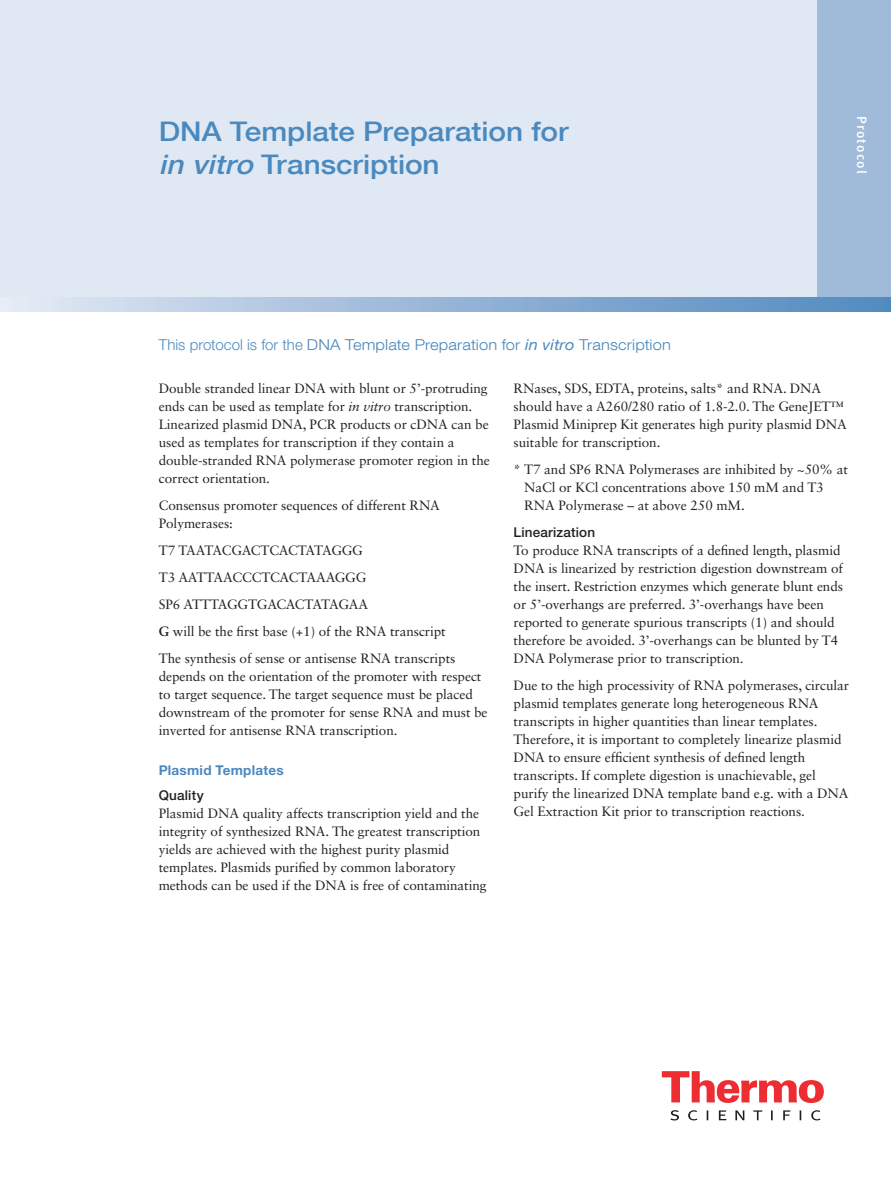
<style>
.page{position:relative;width:891px;height:1188px;background:#fff}
.page>*{position:absolute;margin:0;border:0;box-sizing:border-box;transform-origin:0 0}
.t1{font:500 27px/33px "Helvetica Neue LT Com";color:#4a89be;scale:1.1 1}
.Headline_2_BLUE{font:300 15px "Helvetica Neue LT Com";letter-spacing:.005em;color:#4a89be;scale:1.1 1}
.Body_copy{font:13.5px/18px "Sabon LT Std";letter-spacing:-.005em;color:#231f20}
.Body_copy-2{font:13.5px "Sabon LT Std";letter-spacing:-.04em;color:#231f20}
.Headline_level_3{font:500 13.5px "Helvetica Neue LT Std";letter-spacing:.01em;color:#231f20}
.Headline_2_BLUE-2{font:700 13.5px "Helvetica Neue LT Std";letter-spacing:.02em;color:#4a89be}
.t2{font:500 13.5px "Meta OT";letter-spacing:.095em;color:#fff}
.s1{font-family:"Helvetica Neue LT Std";font-style:italic}
.s2{font-family:"Helvetica Neue LT Std"}
.s3{font-weight:400;font-style:italic}
.s4{font-style:italic}
.s5{font-weight:700}
</style>
<div class="page">
<div style="left:0;top:0;width:891px;height:303px;background:#dfe8f3"></div>
<div style="left:817px;top:0;width:74px;height:303px;background:#a0bada"></div>
<svg style="left:0;top:297px;width:891px;height:15px;background:#98b7d8"></svg>
<svg style="left:662px;top:1071px;width:162px;height:32px"></svg>
<svg style="left:670px;top:1110px;width:151px;height:10px"></svg>
<p class="t1" style="left:159px;top:114px;width:374px">DNA Template Preparation for <span class="s1">in vitro</span> Transcription</p>
<p class="t2" style="left:870px;top:116px;width:60px;rotate:90deg">Protocol</p>
<p class="Headline_2_BLUE" style="left:159px;top:336px;width:467px"><span class="s2">This protocol is for the</span> DNA Template Preparation for <span class="s3">in vitro</span> Transcription</p>
<p class="Body_copy" style="left:159px;top:379px;width:333px">Double stranded linear DNA with blunt or 5’-protruding ends can be used as template for <span class="s4">in vitro</span> transcription.<br>Linearized plasmid DNA, PCR products or cDNA can be used as templates for transcription if they contain a double-stranded RNA polymerase promoter region in the correct orientation.</p>
<p class="Body_copy" style="left:159px;top:496px;width:283px">Consensus promoter sequences of different RNA<br>Polymerases:</p>
<p class="Body_copy-2" style="left:159px;top:542px;width:205px">T7 TAATACGACTCACTATAGGG</p>
<p class="Body_copy" style="left:159px;top:568px;width:209px">T3 AATTAACCCTCACTAAAGGG</p>
<p class="Body_copy" style="left:159px;top:595px;width:211px">SP6 ATTTAGGTGACACTATAGAA</p>
<p class="Body_copy" style="left:159px;top:622px;width:288px"><span class="s5">G</span> will be the first base (+1) of the RNA transcript</p>
<p class="Body_copy" style="left:159px;top:649px;width:330px">The synthesis of sense or antisense RNA transcripts depends on the orientation of the promoter with respect to target sequence. The target sequence must be placed downstream of the promoter for sense RNA and must be inverted for antisense RNA transcription.</p>
<p class="Headline_2_BLUE-2" style="left:159px;top:762px;width:126px">Plasmid Templates</p>
<p class="Headline_level_3" style="left:159px;top:787px;width:46px">Quality</p>
<p class="Body_copy" style="left:159px;top:804px;width:329px">Plasmid DNA quality affects transcription yield and the integrity of synthesized RNA. The greatest transcription yields are achieved with the highest purity plasmid templates. Plasmids purified by common laboratory methods can be used if the DNA is free of contaminating</p>
<p class="Body_copy" style="left:514px;top:379px;width:335px">RNases, SDS, EDTA, proteins, salts* and RNA. DNA should have a A260/280 ratio of 1.8-2.0. The GeneJET™ Plasmid Miniprep Kit generates high purity plasmid DNA suitable for transcription.</p>
<p class="Body_copy" style="left:524px;top:460px;width:325px;text-indent:-11px">* T7 and SP6 RNA Polymerases are inhibited by ~50% at<br>NaCl or KCl concentrations above 150 mM and T3<br>RNA Polymerase – at above 250 mM.</p>
<p class="Headline_level_3" style="left:514px;top:524px;width:83px">Linearization</p>
<p class="Body_copy" style="left:514px;top:541px;width:331px">To produce RNA transcripts of a defined length, plasmid DNA is linearized by restriction digestion downstream of the insert. Restriction enzymes which generate blunt ends or 5’-overhangs are preferred. 3’-overhangs have been reported to generate spurious transcripts (1) and should therefore be avoided. 3’-overhangs can be blunted by T4<br>DNA Polymerase prior to transcription.</p>
<p class="Body_copy" style="left:514px;top:676px;width:337px">Due to the high processivity of RNA polymerases, circular plasmid templates generate long heterogeneous RNA transcripts in higher quantities than linear templates.<br>Therefore, it is important to completely linearize plasmid DNA to ensure efficient synthesis of defined length transcripts. If complete digestion is unachievable, gel purify the linearized DNA template band e.g. with a DNA Gel Extraction Kit prior to transcription reactions.</p>
</div>
